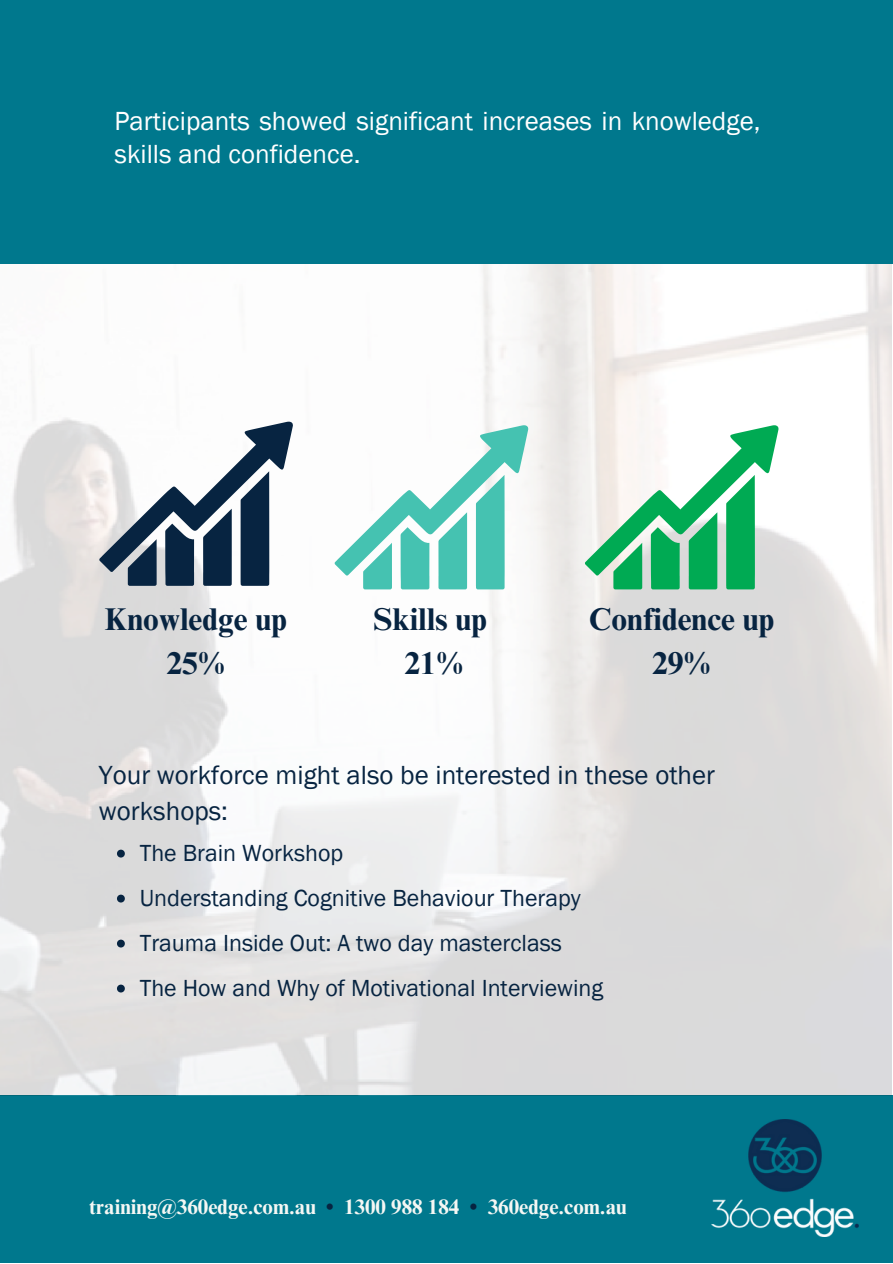
<style>
.page{position:relative;width:893px;height:1264px;background:#fff}
.page>*{position:absolute;margin:0;border:0;box-sizing:border-box;transform-origin:0 0}
.t1{font:700 31.5px/43.8px "Times NRMT Pro";color:#072441;text-align:center}
.t2{font:27px/32.5px "Franklin Gothic";color:#fff}
.t3{font:27px/36px "Franklin Gothic";color:#072441}
.t4{font:24px "Franklin Gothic";color:#072441}
.t5{font:700 21px "Times NRMT Pro";color:#f5f7f4}
.s1{color:#072441}
</style>
<div class="page">
<div style="left:0;top:1095px;width:892px;height:167px;background:#00788d"></div>
<img style="left:712px;top:1119px;width:146px;height:116px">
<svg style="left:99px;top:421px;width:194px;height:165px"></svg>
<svg style="left:334px;top:425px;width:194px;height:164px"></svg>
<svg style="left:584px;top:425px;width:194px;height:164px"></svg>
<div style="left:0;top:0;width:892px;height:264px;background:#00788d"></div>
<svg style="left:117px;top:849px;width:8px;height:8px"></svg>
<svg style="left:117px;top:894px;width:8px;height:8px"></svg>
<svg style="left:117px;top:939px;width:8px;height:8px"></svg>
<svg style="left:117px;top:984px;width:8px;height:8px"></svg>
<p class="t2" style="left:115px;top:104px;width:647px">Participants showed significant increases in knowledge, skills and confidence.</p>
<p class="t1" style="left:105px;top:601px;width:184px">Knowledge up<br>25%</p>
<p class="t1" style="left:373px;top:601px;width:115px">Skills up</p>
<p class="t1" style="left:404px;top:645px;width:61px">21%</p>
<p class="t1" style="left:589px;top:601px;width:187px">Confidence up<br>29%</p>
<p class="t3" style="left:99px;top:757px;width:617px">Your workforce might also be interested in these other workshops:</p>
<p class="t4" style="left:140px;top:839px;width:205px">The Brain Workshop</p>
<p class="t4" style="left:140px;top:883px;width:442px">Understanding Cognitive Behaviour Therapy</p>
<p class="t4" style="left:140px;top:928px;width:423px">Trauma Inside Out: A two day masterclass</p>
<p class="t4" style="left:140px;top:973px;width:465px">The How and Why of Motivational Interviewing</p>
<p class="t5" style="left:89px;top:1199px;width:539px">training@360edge.com.au <span class="s1">•</span> 1300 988 184 <span class="s1">•</span> 360edge.com.au</p>
</div>
